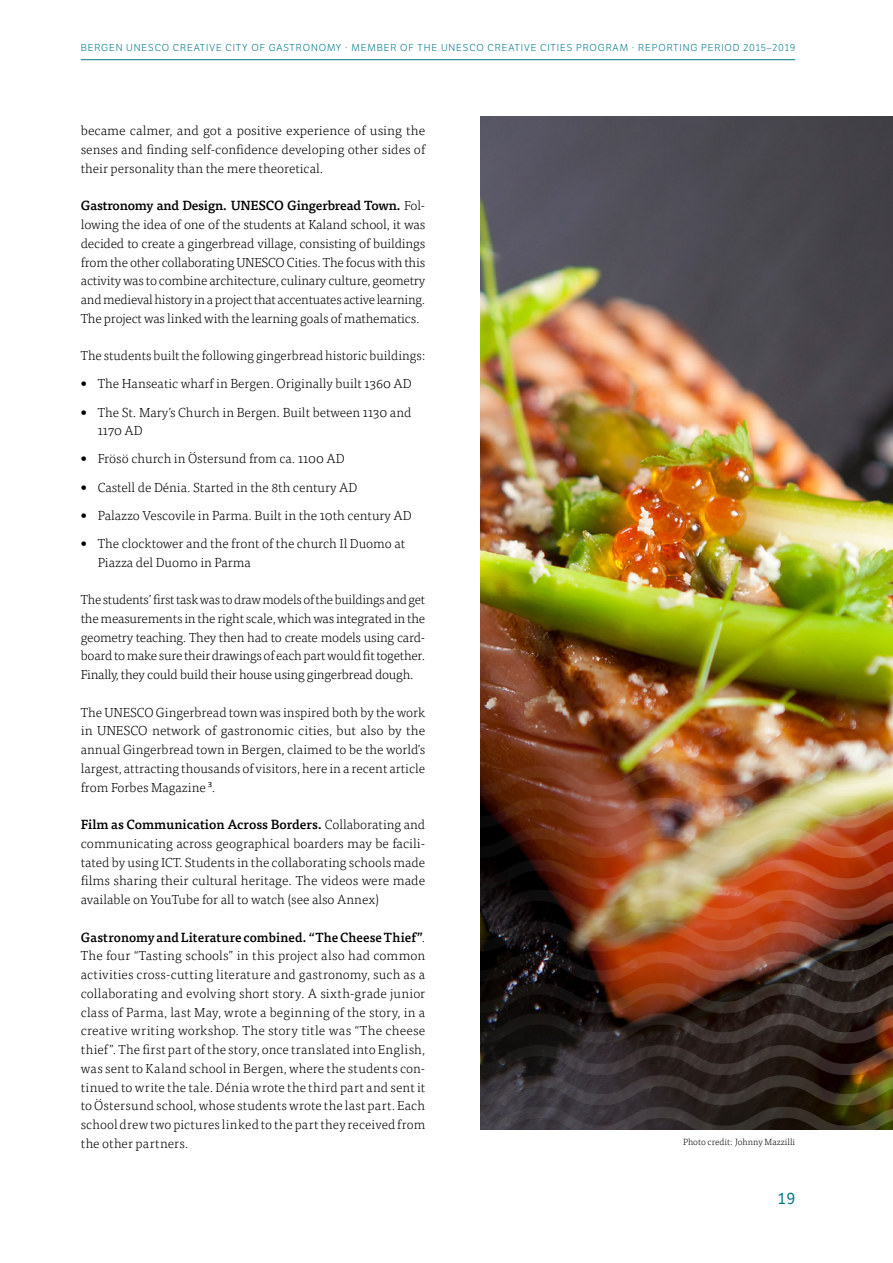
<style>
.page{position:relative;width:893px;height:1263px;background:#fff}
.page>*{position:absolute;margin:0;border:0;box-sizing:border-box;transform-origin:0 0}
.t1{font:15.75px "LFT Etica";color:#007586}
.t2{font:300 13.2px/18.8px "Tisa Pro";color:#000;text-align:justify}
.t3{font:300 9.75px "LFT Etica";letter-spacing:.09em;color:#007586}
.t4{font:300 9px "Tisa Pro";color:#000}
.s1{font-weight:500}
.s2{font-family:"Dagny Pro";font-weight:900}
</style>
<div class="page">
<hr style="left:81px;top:59px;width:714px;height:1px;background:#007586">
<img style="left:480px;top:117px;width:413px;height:649px">
<img style="left:480px;top:766px;width:413px;height:363px">
<p class="t3" style="left:81px;top:42px;width:716px">BERGEN UNESCO CREATIVE CITY OF GASTRONOMY · MEMBER OF THE UNESCO CREATIVE CITIES PROGRAM · REPORTING PERIOD 2015–2019</p>
<p class="t2" style="left:81px;top:121px;width:346px">became calmer, and got a positive experience of using the senses and finding self-confidence developing other sides of their personality than the mere theoretical.</p>
<p class="t2" style="left:81px;top:196px;width:346px"><span class="s1">Gastronomy and Design. UNESCO Gingerbread Town.</span> Fol&shy;lowing the idea of one of the students at Kaland school, it was decided to create a gingerbread village, consisting of buildings from the other collaborating UNESCO Cities. The focus with this activity was to combine architecture, culinary culture, geometry and medieval history in a project that accentuates active learning.<br>The project was linked with the learning goals of mathematics.</p>
<p class="t2" style="left:81px;top:346px;width:346px">The students built the following gingerbread historic buildings:</p>
<p class="t2" style="left:81px;top:374px;width:332px"><span class="s2">•</span> The Hanseatic wharf in Bergen. Originally built 1360 AD</p>
<p class="t2" style="left:98px;top:402px;width:315px;text-indent:-17px"><span class="s2">•</span> The St. Mary’s Church in Bergen. Built between 1130 and<br>1170 AD</p>
<p class="t2" style="left:81px;top:449px;width:265px"><span class="s2">•</span> Frösö church in Östersund from ca. 1100 AD</p>
<p class="t2" style="left:81px;top:477px;width:278px"><span class="s2">•</span> Castell de Dénia. Started in the 8th century AD</p>
<p class="t2" style="left:81px;top:505px;width:332px"><span class="s2">•</span> Palazzo Vescovile in Parma. Built in the 10th century AD</p>
<p class="t2" style="left:98px;top:533px;width:309px;text-indent:-17px"><span class="s2">•</span> The clocktower and the front of the church Il Duomo at<br>Piazza del Duomo in Parma</p>
<p class="t2" style="left:81px;top:590px;width:346px">The students’ first task was to draw models of the buildings and get the measurements in the right scale, which was integrated in the geometry teaching. They then had to create models using card&shy;board to make sure their drawings of each part would fit together.<br>Finally, they could build their house using gingerbread dough.</p>
<p class="t2" style="left:81px;top:702px;width:346px">The UNESCO Gingerbread town was inspired both by the work in UNESCO network of gastronomic cities, but also by the annual Gingerbread town in Bergen, claimed to be the world’s largest, attracting thousands of visitors, here in a recent article from Forbes Magazine 3.</p>
<p class="t2" style="left:81px;top:815px;width:346px"><span class="s1">Film as Communication Across Borders.</span> Collaborating and communicating across geographical boarders may be facili&shy;tated by using ICT. Students in the collaborating schools made films sharing their cultural heritage. The videos were made available on YouTube for all to watch (see also Annex)</p>
<p class="t2" style="left:81px;top:927px;width:346px"><span class="s1">Gastronomy and Literature combined. “The Cheese Thief”</span>.<br>The four “Tasting schools” in this project also had common activities cross-cutting literature and gastronomy, such as a collaborating and evolving short story. A sixth-grade junior class of Parma, last May, wrote a beginning of the story, in a creative writing workshop. The story title was “The cheese thief”. The first part of the story, once translated into English, was sent to Kaland school in Bergen, where the students con&shy;tinued to write the tale. Dénia wrote the third part and sent it to Östersund school, whose students wrote the last part. Each school drew two pictures linked to the part they received from the other partners.</p>
<p class="t4" style="left:683px;top:1136px;width:114px">Photo credit: Johnny Mazzilli</p>
<p class="t1" style="left:778px;top:1189px;width:19px">19</p>
</div>
